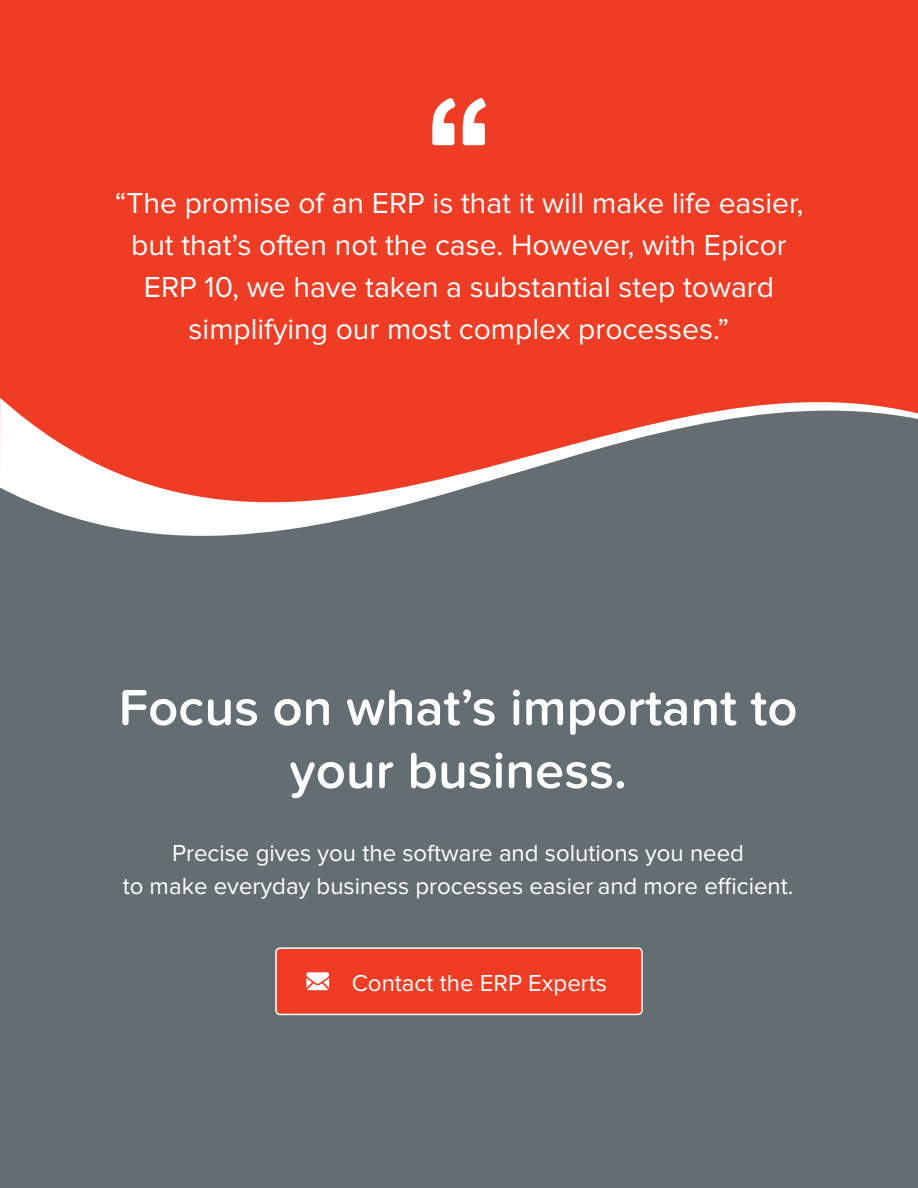
<style>
.page{position:relative;width:918px;height:1188px;background:#fff}
.page>*{position:absolute;margin:0;border:0;box-sizing:border-box;transform-origin:0 0}
.t1{font:600 52.5px/63px "Proxima Nova Soft";color:#fff;text-align:center}
.t2{font:30px/42px "Proxima Nova";color:#fff;text-align:center}
.t3{font:24px/33px "Proxima Nova";color:#fff;text-align:center}
</style>
<div class="page">
<div style="left:0;top:369px;width:918px;height:819px;background:#646d71"></div>
<div style="left:0;top:0;width:918px;height:340px;background:#ee3d24"></div>
<svg style="left:432px;top:98px;width:24px;height:47px"></svg>
<svg style="left:463px;top:98px;width:23px;height:47px"></svg>
<svg style="left:0;top:340px;width:918px;height:196px;fill:#ee3d24"></svg>
<div style="left:276px;top:948px;width:366px;height:66px;background:#ee3d24;border-radius:4px"></div>
<div style="left:275px;top:947px;width:368px;height:68px;border:2px solid #fff;border-radius:4px"></div>
<svg style="left:306px;top:972px;width:23px;height:18px"></svg>
<p class="t2" style="left:115px;top:183px;width:690px">“The promise of an ERP is that it will make life easier, but that’s often not the case. However, with Epicor ERP 10, we have taken a substantial step toward simplifying our most complex processes.”</p>
<h1 class="t1" style="left:119px;top:677px;width:680px">Focus on what’s important to your business.</h1>
<p class="t3" style="left:123px;top:837px;width:672px">Precise gives you the software and solutions you need<br>to make everyday business processes easier and more efficient.</p>
<p class="t3" style="left:352px;top:966px;width:257px">Contact the ERP Experts</p>
</div>
